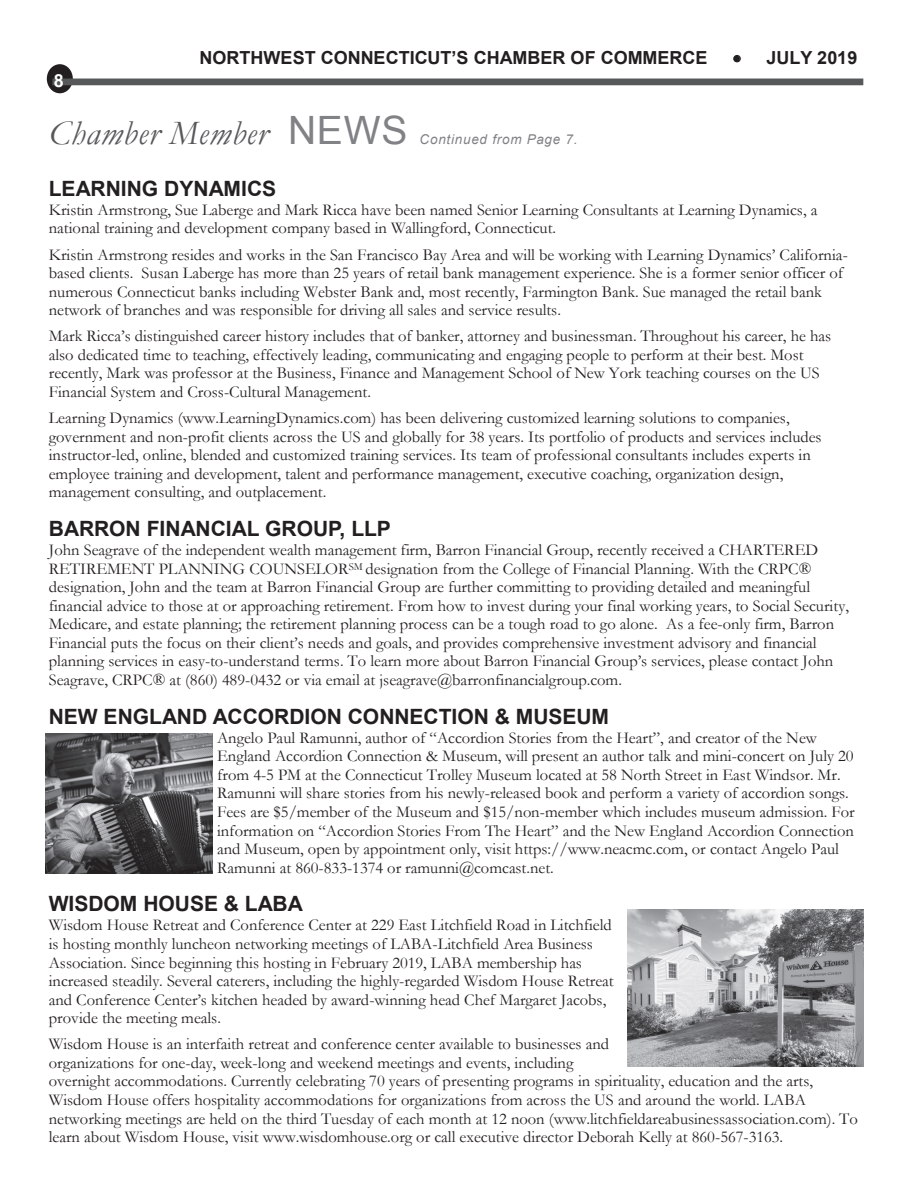
<style>
.page{position:relative;width:918px;height:1188px;background:#fff}
.page>*{position:absolute;margin:0;border:0;box-sizing:border-box;transform-origin:0 0}
.t1{font:italic 34.5px "Garamond";letter-spacing:.02em;color:#57585a}
.t2{font:700 21px "Arial";letter-spacing:-.005em;color:#231f20}
.t3{font:700 18px "Arial";color:#231f20}
.t4{font:700 18px "Arial";color:#fff}
.t5{font:16.5px/18.6px "Garamond";color:#231f20}
.t6{font:italic 13.5px "Arial";letter-spacing:.055em;color:#808285}
.s1{font-family:"Arial";font-style:normal;font-size:39px;color:#808285}
</style>
<div class="page">
<div style="left:48px;top:66px;width:23px;height:26px;background:#231f20;border-radius:50%"></div>
<div style="left:47px;top:64px;width:26px;height:29px;border:3px solid #231f20;border-radius:50%"></div>
<div style="left:52px;top:79px;width:811px;height:6px;background:#57585a"></div>
<svg style="left:733px;top:55px;width:8px;height:7px"></svg>
<img style="left:628px;top:910px;width:235px;height:157px">
<img style="left:45px;top:733px;width:168px;height:140px">
<p class="t3" style="left:200px;top:45px;width:509px">NORTHWEST CONNECTICUT’S CHAMBER OF COMMERCE</p>
<p class="t3" style="left:733px;top:45px;width:126px">• JULY 2019</p>
<p class="t4" style="left:54px;top:68px;width:12px">8</p>
<h1 class="t1" style="left:49px;top:110px;width:360px">Chamber Member <span class="s1">NEWS</span></h1>
<p class="t6" style="left:420px;top:130px;width:160px">Continued from Page 7.</p>
<p class="t2" style="left:49px;top:175px;width:229px">LEARNING DYNAMICS</p>
<p class="t5" style="left:49px;top:200px;width:770px">Kristin Armstrong, Sue Laberge and Mark Ricca have been named Senior Learning Consultants at Learning Dynamics, a national training and development company based in Wallingford, Connecticut.</p>
<p class="t5" style="left:49px;top:245px;width:801px">Kristin Armstrong resides and works in the San Francisco Bay Area and will be working with Learning Dynamics’ California&shy;based clients. Susan Laberge has more than 25 years of retail bank management experience. She is a former senior officer of numerous Connecticut banks including Webster Bank and, most recently, Farmington Bank. Sue managed the retail bank network of branches and was responsible for driving all sales and service results.</p>
<p class="t5" style="left:49px;top:326px;width:784px">Mark Ricca’s distinguished career history includes that of banker, attorney and businessman. Throughout his career, he has also dedicated time to teaching, effectively leading, communicating and engaging people to perform at their best. Most recently, Mark was professor at the Business, Finance and Management School of New York teaching courses on the US Financial System and Cross-Cultural Management.</p>
<p class="t5" style="left:49px;top:408px;width:774px">Learning Dynamics (www.LearningDynamics.com) has been delivering customized learning solutions to companies, government and non-profit clients across the US and globally for 38 years. Its portfolio of products and services includes instructor-led, online, blended and customized training services. Its team of professional consultants includes experts in employee training and development, talent and performance management, executive coaching, organization design, management consulting, and outplacement.</p>
<p class="t2" style="left:49px;top:515px;width:344px">BARRON FINANCIAL GROUP, LLP</p>
<p class="t5" style="left:49px;top:540px;width:802px">John Seagrave of the independent wealth management firm, Barron Financial Group, recently received a CHARTERED RETIREMENT PLANNING COUNSELOR<sup>SM</sup> designation from the College of Financial Planning. With the CRPC® designation, John and the team at Barron Financial Group are further committing to providing detailed and meaningful financial advice to those at or approaching retirement. From how to invest during your final working years, to Social Security, Medicare, and estate planning; the retirement planning process can be a tough road to go alone. As a fee-only firm, Barron Financial puts the focus on their client’s needs and goals, and provides comprehensive investment advisory and financial planning services in easy-to-understand terms. To learn more about Barron Financial Group’s services, please contact John Seagrave, CRPC® at (860) 489-0432 or via email at jseagrave@barronfinancialgroup.com.</p>
<p class="t2" style="left:49px;top:703px;width:562px">NEW ENGLAND ACCORDION CONNECTION &amp; MUSEUM</p>
<p class="t5" style="left:217px;top:728px;width:639px">Angelo Paul Ramunni, author of “Accordion Stories from the Heart”, and creator of the New England Accordion Connection &amp; Museum, will present an author talk and mini-concert on July 20 from 4-5 PM at the Connecticut Trolley Museum located at 58 North Street in East Windsor. Mr.<br>Ramunni will share stories from his newly-released book and perform a variety of accordion songs.<br>Fees are $5/member of the Museum and $15/non-member which includes museum admission. For information on “Accordion Stories From The Heart” and the New England Accordion Connection and Museum, open by appointment only, visit https://www.neacmc.com, or contact Angelo Paul Ramunni at 860-833-1374 or ramunni@comcast.net.</p>
<p class="t2" style="left:49px;top:890px;width:256px">WISDOM HOUSE &amp; LABA</p>
<p class="t5" style="left:49px;top:915px;width:566px">Wisdom House Retreat and Conference Center at 229 East Litchfield Road in Litchfield is hosting monthly luncheon networking meetings of LABA-Litchfield Area Business Association. Since beginning this hosting in February 2019, LABA membership has increased steadily. Several caterers, including the highly-regarded Wisdom House Retreat and Conference Center’s kitchen headed by award-winning head Chef Margaret Jacobs, provide the meeting meals.</p>
<p class="t5" style="left:49px;top:1034px;width:811px">Wisdom House is an interfaith retreat and conference center available to businesses and<br>organizations for one-day, week-long and weekend meetings and events, including<br>overnight accommodations. Currently celebrating 70 years of presenting programs in spirituality, education and the arts, Wisdom House offers hospitality accommodations for organizations from across the US and around the world. LABA networking meetings are held on the third Tuesday of each month at 12 noon (www.litchfieldareabusinessassociation.com). To learn about Wisdom House, visit www.wisdomhouse.org or call executive director Deborah Kelly at 860-567-3163.</p>
</div>
